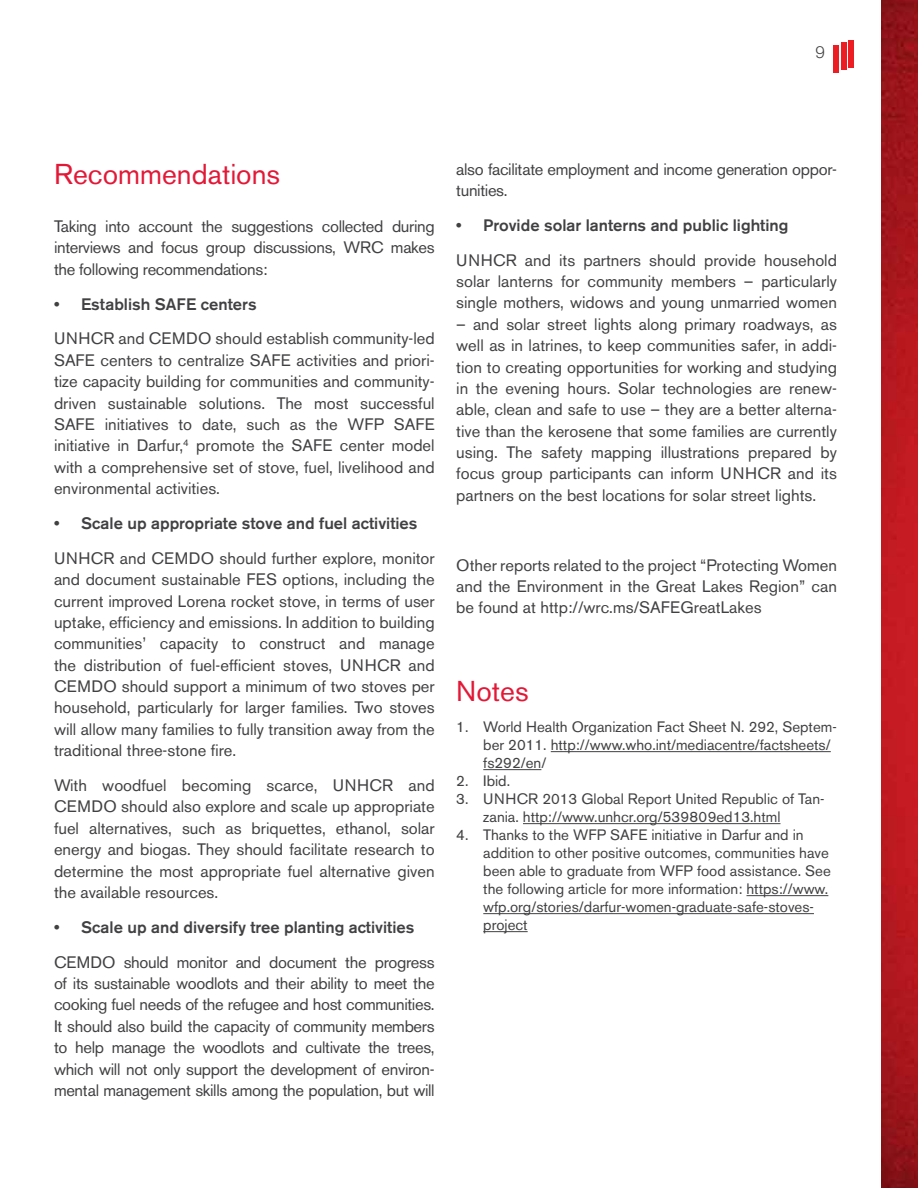
<style>
.page{position:relative;width:918px;height:1188px;background:#fff}
.page>*{position:absolute;margin:0;border:0;box-sizing:border-box;transform-origin:0 0}
.Head_1{font:28.5px "Akzidenz Grotesk BE";color:#e31837}
.t1{font:16.5px/21.3px "Akzidenz Grotesk BE";color:#414042;text-align:justify}
.t2{font:500 16.5px "Akzidenz Grotesk BE";color:#414042}
.t3{font:16.5px/21.3px "Akzidenz Grotesk BE";letter-spacing:-.02em;color:#414042}
.t4{font:300 16.5px "Akzidenz Grotesk BE";color:#414042}
.t5{font:15px/18px "Akzidenz Grotesk BE";color:#414042}
</style>
<div class="page">
<img style="left:881px;top:0;width:37px;height:1188px">
<div style="left:841px;top:42px;width:5px;height:28px;background:#ed1d24"></div>
<div style="left:833px;top:45px;width:5px;height:28px;background:#ed1d24"></div>
<div style="left:849px;top:40px;width:5px;height:28px;background:#ed1d24"></div>
<hr style="left:551px;top:751px;width:280px;height:1px;background:#414042">
<hr style="left:483px;top:769px;width:58px;height:1px;background:#414042">
<hr style="left:523px;top:823px;width:257px;height:1px;background:#414042">
<hr style="left:747px;top:895px;width:81px;height:1px;background:#414042">
<hr style="left:483px;top:913px;width:331px;height:1px;background:#414042">
<hr style="left:483px;top:931px;width:45px;height:1px;background:#414042">
<p class="t4" style="left:815px;top:43px;width:11px">9</p>
<p class="Head_1" style="left:54px;top:157px;width:228px">Recommendations</p>
<p class="t1" style="left:54px;top:216px;width:382px">Taking into account the suggestions collected during interviews and focus group discussions, WRC makes the following recommendations:</p>
<p class="t2" style="left:54px;top:294px;width:204px">• Establish SAFE centers</p>
<p class="t1" style="left:54px;top:328px;width:382px">UNHCR and CEMDO should establish community-led SAFE centers to centralize SAFE activities and priori&shy;tize capacity building for communities and community&shy;driven sustainable solutions. The most successful SAFE initiatives to date, such as the WFP SAFE initiative in Darfur,<sup>4</sup> promote the SAFE center model with a comprehensive set of stove, fuel, livelihood and environmental activities.</p>
<p class="t2" style="left:54px;top:513px;width:365px">• Scale up appropriate stove and fuel activities</p>
<p class="t1" style="left:54px;top:547px;width:382px">UNHCR and CEMDO should further explore, monitor and document sustainable FES options, including the current improved Lorena rocket stove, in terms of user uptake, efficiency and emissions. In addition to building communities’ capacity to construct and manage the distribution of fuel-efficient stoves, UNHCR and CEMDO should support a minimum of two stoves per household, particularly for larger families. Two stoves will allow many families to fully transition away from the traditional three-stone fire.</p>
<p class="t1" style="left:54px;top:775px;width:382px">With woodfuel becoming scarce, UNHCR and CEMDO should also explore and scale up appropriate fuel alternatives, such as briquettes, ethanol, solar energy and biogas. They should facilitate research to determine the most appropriate fuel alternative given the available resources.</p>
<p class="t2" style="left:54px;top:917px;width:362px">• Scale up and diversify tree planting activities</p>
<p class="t1" style="left:54px;top:951px;width:382px">CEMDO should monitor and document the progress of its sustainable woodlots and their ability to meet the cooking fuel needs of the refugee and host communities.<br>It should also build the capacity of community members to help manage the woodlots and cultivate the trees, which will not only support the development of environ&shy;mental management skills among the population, but will</p>
<p class="t3" style="left:456px;top:158px;width:382px">also facilitate employment and income generation oppor&shy;tunities.</p>
<p class="t2" style="left:456px;top:215px;width:334px">• Provide solar lanterns and public lighting</p>
<p class="t1" style="left:456px;top:249px;width:382px">UNHCR and its partners should provide household solar lanterns for community members – particularly single mothers, widows and young unmarried women</p>
<p class="t1" style="left:456px;top:313px;width:382px">– and solar street lights along primary roadways, as well as in latrines, to keep communities safer, in addi&shy;tion to creating opportunities for working and studying in the evening hours. Solar technologies are renew&shy;able, clean and safe to use – they are a better alterna&shy;tive than the kerosene that some families are currently using. The safety mapping illustrations prepared by focus group participants can inform UNHCR and its partners on the best locations for solar street lights.</p>
<p class="t1" style="left:456px;top:554px;width:382px">Other reports related to the project “Protecting Women and the Environment in the Great Lakes Region” can be found at http://wrc.ms/SAFEGreatLakes</p>
<p class="Head_1" style="left:456px;top:674px;width:74px">Notes</p>
<p class="t5" style="left:483px;top:718px;width:355px;text-indent:-27px">1. World Health Organization Fact Sheet N. 292, Septem&shy;ber 2011. http://www.who.int/mediacentre/factsheets/ fs292/en/</p>
<p class="t5" style="left:456px;top:772px;width:55px">2. Ibid.</p>
<p class="t5" style="left:483px;top:790px;width:343px;text-indent:-27px">3. UNHCR 2013 Global Report United Republic of Tan&shy;zania. http://www.unhcr.org/539809ed13.html</p>
<p class="t5" style="left:483px;top:826px;width:349px;text-indent:-27px">4. Thanks to the WFP SAFE initiative in Darfur and in addition to other positive outcomes, communities have been able to graduate from WFP food assistance. See the following article for more information: https://www. wfp.org/stories/darfur-women-graduate-safe-stoves&shy;project</p>
</div>
